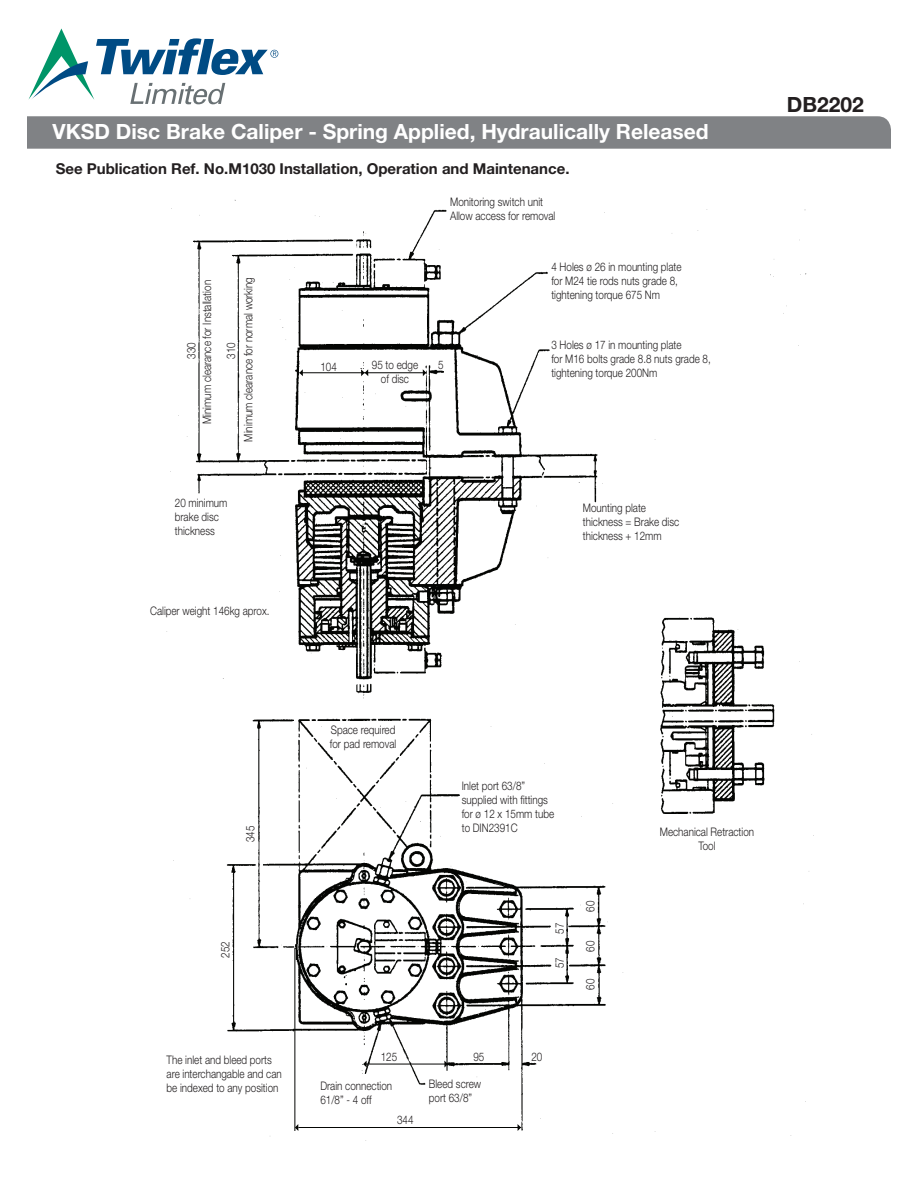
<style>
.page{position:relative;width:918px;height:1188px;background:#fff}
.page>*{position:absolute;margin:0;border:0;box-sizing:border-box;transform-origin:0 0}
.t1{font:700 21px "Helvetica Neue LT Std";color:#fff}
.t2{font:700 21px "Helvetica Neue LT Std";color:#231f20}
.t3{font:700 15px "Helvetica Neue LT Std";color:#231f20}
.t4{font:300 11.85px/14.1px "Helvetica Neue LT Std";color:#201d1e;scale:.84 1}
</style>
<div class="page">
<img style="left:166px;top:199px;width:646px;height:942px">
<div style="left:299px;top:369px;width:127px;height:11px;background:#fff"></div>
<hr style="left:299px;top:372px;width:127px;height:1px;background:#040503">
<svg style="left:299px;top:369px;width:4px;height:7px"></svg>
<svg style="left:423px;top:369px;width:3px;height:7px"></svg>
<svg style="left:361px;top:369px;width:7px;height:7px"></svg>
<hr style="left:365px;top:1064px;width:83px;height:1px;background:#040503">
<svg style="left:363px;top:1061px;width:4px;height:7px"></svg>
<svg style="left:444px;top:1061px;width:4px;height:7px"></svg>
<hr style="left:298px;top:1127px;width:223px;height:1px;background:#040503">
<svg style="left:296px;top:1124px;width:2px;height:7px"></svg>
<svg style="left:518px;top:1124px;width:3px;height:7px"></svg>
<hr style="left:295px;top:948px;width:1px;height:183px;background:#040503">
<svg style="left:28px;top:28px;width:250px;height:76px"></svg>
<div style="left:27px;top:116px;width:864px;height:33px;background:#808285"></div>
<h1 class="t1" style="left:52px;top:118px;width:658px">VKSD Disc Brake Caliper - Spring Applied, Hydraulically Released</h1>
<p class="t3" style="left:56px;top:160px;width:515px">See Publication Ref. No.M1030 Installation, Operation and Maintenance.</p>
<p class="t4" style="left:183px;top:424px;width:173px;line-height:15.8px;text-align:center;rotate:-90deg">330<br>Minimum clearance for Installation</p>
<p class="t4" style="left:241px;top:442px;width:197px;rotate:-90deg">Minimum clearance for normal working</p>
<p class="t4" style="left:224px;top:359px;width:21px;rotate:-90deg">310</p>
<p class="t4" style="left:175px;top:495px;width:64px">20 minimum brake disc thickness</p>
<p class="t4" style="left:150px;top:603px;width:144px">Caliper weight 146kg aprox.</p>
<p class="t4" style="left:450px;top:195px;width:127px">Monitoring switch unit<br>Allow access for removal</p>
<p class="t4" style="left:320px;top:359px;width:21px">104</p>
<p class="t4" style="left:372px;top:358px;width:57px">95 to edge</p>
<p class="t4" style="left:438px;top:358px;width:8px">5</p>
<p class="t4" style="left:381px;top:372px;width:35px">of disc</p>
<p class="t4" style="left:551px;top:259px;width:156px">4 Holes ø 26 in mounting plate for M24 tie rods nuts grade 8, tightening torque 675 Nm</p>
<p class="t4" style="left:551px;top:337px;width:191px">3 Holes ø 17 in mounting plate<br>for M16 bolts grade 8.8 nuts grade 8, tightening torque 200Nm</p>
<p class="t4" style="left:583px;top:501px;width:116px">Mounting plate thickness = Brake disc thickness + 12mm</p>
<h1 class="t2" style="left:787px;top:91px;width:79px">DB2202</h1>
<p class="t4" style="left:243px;top:842px;width:21px;rotate:-90deg">345</p>
<p class="t4" style="left:218px;top:958px;width:21px;rotate:-90deg">252</p>
<p class="t4" style="left:167px;top:1053px;width:139px">The inlet and bleed ports are interchangable and can be indexed to any position</p>
<p class="t4" style="left:330px;top:723px;width:81px">Space required for pad removal</p>
<p class="t4" style="left:462px;top:778px;width:112px">Inlet port 63/8” supplied with fittings for ø 12 x 15mm tube to DIN2391C</p>
<p class="t4" style="left:552px;top:934px;width:15px;rotate:-90deg">57</p>
<p class="t4" style="left:552px;top:968px;width:15px;rotate:-90deg">57</p>
<p class="t4" style="left:583px;top:912px;width:15px;rotate:-90deg">60</p>
<p class="t4" style="left:583px;top:952px;width:15px;rotate:-90deg">60</p>
<p class="t4" style="left:583px;top:990px;width:15px;rotate:-90deg">60</p>
<p class="t4" style="left:381px;top:1049px;width:21px">125</p>
<p class="t4" style="left:473px;top:1049px;width:15px">95</p>
<p class="t4" style="left:531px;top:1049px;width:15px">20</p>
<p class="t4" style="left:320px;top:1079px;width:87px">Drain connection<br>61/8” - 4 off</p>
<p class="t4" style="left:429px;top:1076px;width:64px">Bleed screw port 63/8”</p>
<p class="t4" style="left:397px;top:1113px;width:21px">344</p>
<p class="t4" style="left:660px;top:825px;width:114px;text-align:center">Mechanical Retraction<br>Tool</p>
</div>
